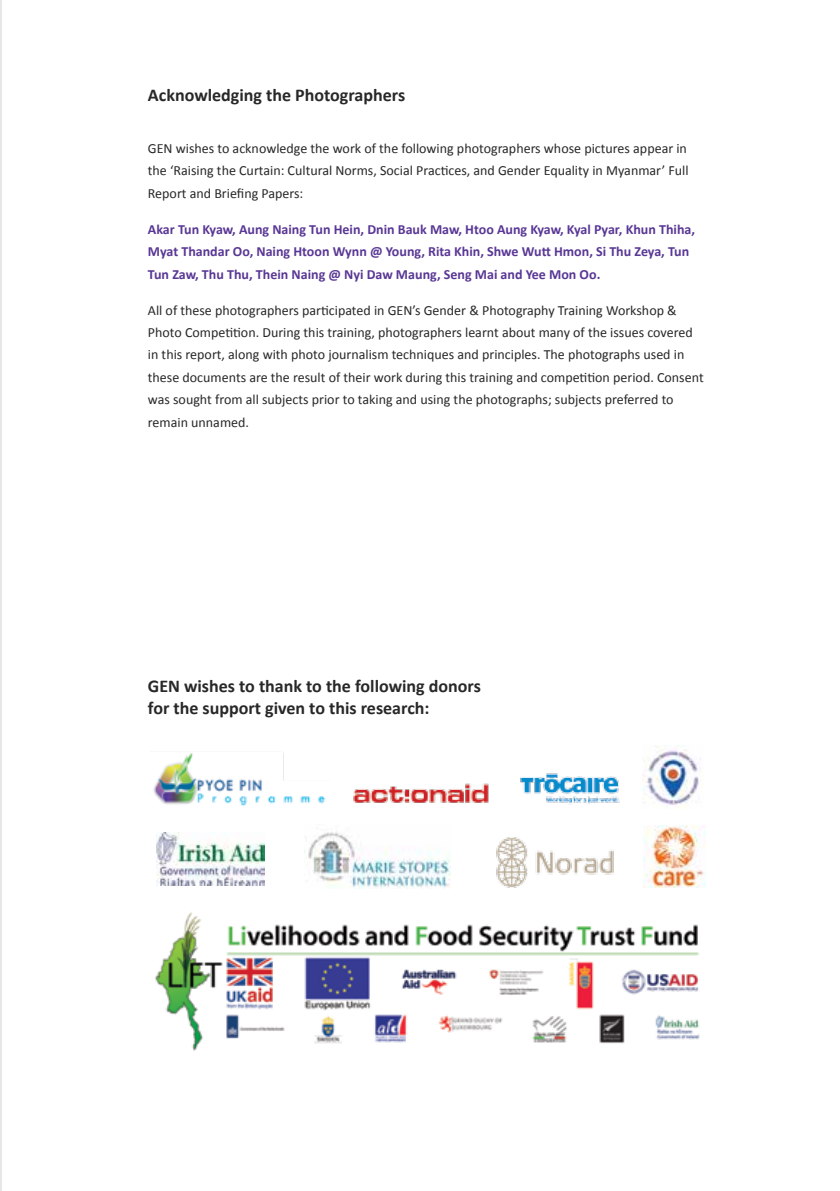
<style>
.page{position:relative;width:840px;height:1191px;background:#fff}
.page>*{position:absolute;margin:0;border:0;box-sizing:border-box;transform-origin:0 0}
.t1{font:700 18px/22.4px "Calibri";color:#292829}
.t2{font:14px/22.4px "Calibri";color:#292829;text-align:justify}
.t3{font:700 14px/22.4px "Calibri";color:#593795}
</style>
<div class="page">
<hr style="left:0;top:0;width:2px;height:1191px;background:#e6e7e8">
<img style="left:155px;top:912px;width:545px;height:139px">
<img style="left:353px;top:783px;width:136px;height:20px">
<img style="left:643px;top:825px;width:62px;height:62px">
<img style="left:156px;top:833px;width:108px;height:52px">
<img style="left:304px;top:832px;width:146px;height:57px">
<img style="left:153px;top:753px;width:173px;height:53px">
<img style="left:496px;top:837px;width:118px;height:51px">
<img style="left:520px;top:773px;width:100px;height:32px">
<img style="left:642px;top:746px;width:59px;height:62px">
<p class="t1" style="left:148px;top:83px;width:259px">Acknowledging the Photographers</p>
<p class="t2" style="left:148px;top:136px;width:542px">GEN wishes to acknowledge the work of the following photographers whose pictures appear in the ‘Raising the Curtain: Cultural Norms, Social Practices, and Gender Equality in Myanmar’ Full Report and Briefing Papers:</p>
<p class="t3" style="left:148px;top:217px;width:548px">Akar Tun Kyaw, Aung Naing Tun Hein, Dnin Bauk Maw, Htoo Aung Kyaw, Kyal Pyar, Khun Thiha,<br>Myat Thandar Oo, Naing Htoon Wynn @ Young, Rita Khin, Shwe Wutt Hmon, Si Thu Zeya, Tun<br>Tun Zaw, Thu Thu, Thein Naing @ Nyi Daw Maung, Seng Mai and Yee Mon Oo.</p>
<p class="t2" style="left:148px;top:298px;width:557px;text-align:left">All of these photographers participated in GEN’s Gender &amp; Photography Training Workshop &amp; Photo Competition. During this training, photographers learnt about many of the issues covered in this report, along with photo journalism techniques and principles. The photographs used in these documents are the result of their work during this training and competition period. Consent was sought from all subjects prior to taking and using the photographs; subjects preferred to remain unnamed.</p>
<p class="t1" style="left:148px;top:673px;width:334px;text-indent:36px">wishes to thank to the following donors for the support given to this research:</p>
<p class="t1" style="left:148px;top:673px;width:12px">GEN</p>
</div>
